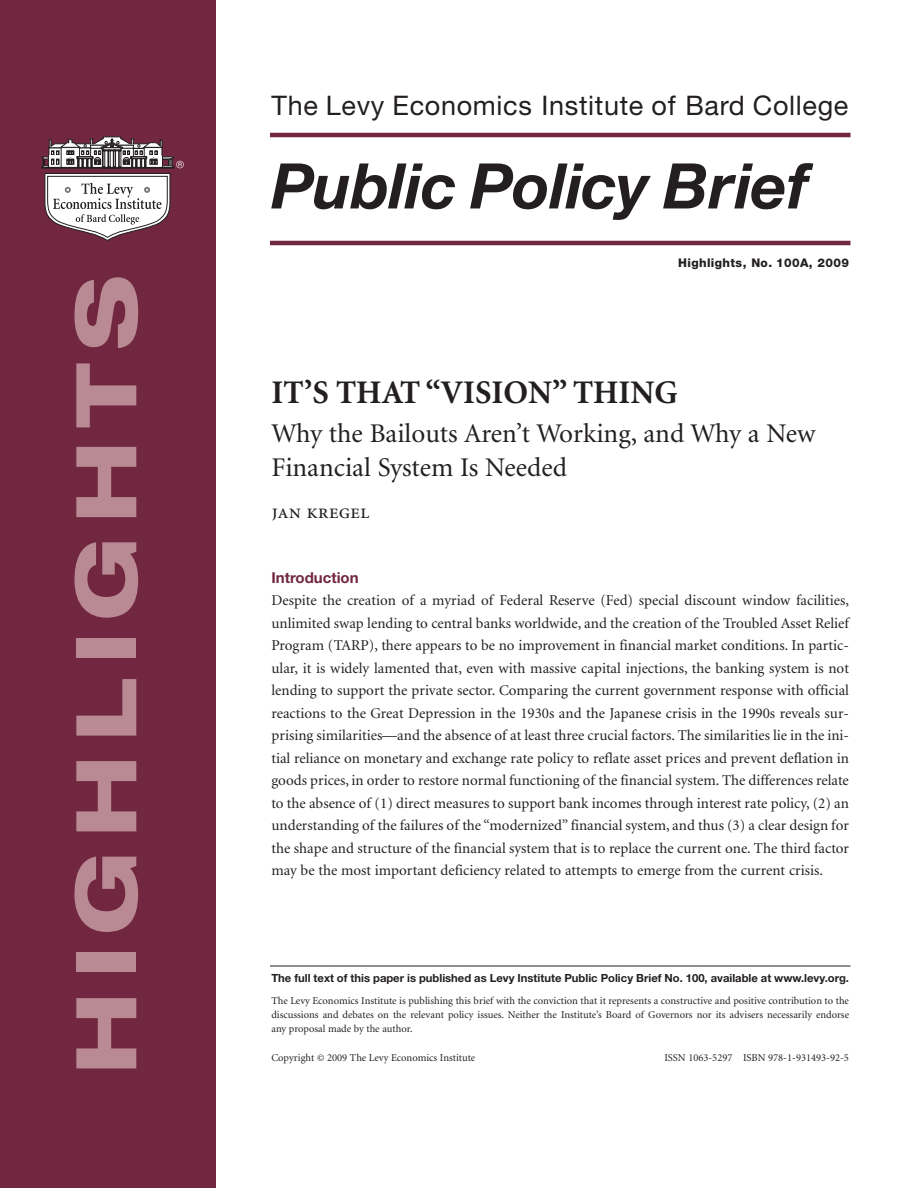
<style>
.page{position:relative;width:918px;height:1188px;background:#fff}
.page>*{position:absolute;margin:0;border:0;box-sizing:border-box;transform-origin:0 0}
.t1{font:800 expanded 84px "Helvetica Neue";letter-spacing:.16em;color:#ba8a94}
.t2{font:italic 700 63px "Helvetica Neue";color:#231f20}
.t3{font:700 33px "Minion";color:#231f20}
.t4{font:27px/34.5px "Minion";color:#231f20}
.t5{font:27px "Helvetica Neue";letter-spacing:.025em;color:#231f20}
.t6{font:21px "Minion Exp";color:#231f20}
.t7{font:15px/22.5px "Minion";color:#231f20;text-align:justify}
.t8{font:700 15px "Helvetica Neue";color:#71273f}
.t9{font:800 12px "Helvetica Neue";letter-spacing:.03em;color:#231f20}
.t10{font:700 11.25px "Helvetica Neue";color:#231f20}
.t11{font:10.5px/14.2px "Minion";color:#231f20;text-align:justify}
</style>
<div class="page">
<div style="left:0;top:0;width:216px;height:1188px;background:#71273f"></div>
<hr style="left:270px;top:241px;width:580px;height:4px;background:#71273f">
<hr style="left:270px;top:133px;width:580px;height:4px;background:#71273f">
<hr style="left:270px;top:966px;width:580px;height:1px;background:#231f20">
<svg style="left:42px;top:137px;width:142px;height:104px"></svg>
<h1 class="t1" style="left:75px;top:1075px;width:801px;rotate:-90deg">HIGHLIGHTS</h1>
<h3 class="t5" style="left:272px;top:96px;width:578px">The Levy Economics Institute of Bard College</h3>
<h2 class="t2" style="left:272px;top:163px;width:539px">Public Policy Brief</h2>
<p class="t9" style="left:678px;top:258px;width:172px">Highlights, No. 100A, 2009</p>
<h3 class="t3" style="left:271px;top:379px;width:408px">IT’S THAT “VISION” THING</h3>
<h3 class="t4" style="left:271px;top:418px;width:546px">Why the Bailouts Aren’t Working, and Why a New<br>Financial System Is Needed</h3>
<h3 class="t6" style="left:271px;top:499px;width:100px">jan kregel</h3>
<p class="t8" style="left:271px;top:572px;width:89px">Introduction</p>
<p class="t7" style="left:271px;top:591px;width:579px">Despite the creation of a myriad of Federal Reserve (Fed) special discount window facilities, unlimited swap lending to central banks worldwide, and the creation of the Troubled Asset Relief Program (TARP), there appears to be no improvement in financial market conditions. In partic&shy;ular, it is widely lamented that, even with massive capital injections, the banking system is not lending to support the private sector. Comparing the current government response with official reactions to the Great Depression in the 1930s and the Japanese crisis in the 1990s reveals sur&shy;prising similarities—and the absence of at least three crucial factors. The similarities lie in the ini&shy;tial reliance on monetary and exchange rate policy to reflate asset prices and prevent deflation in goods prices, in order to restore normal functioning of the financial system. The differences relate to the absence of (1) direct measures to support bank incomes through interest rate policy, (2) an understanding of the failures of the “modernized” financial system, and thus (3) a clear design for the shape and structure of the financial system that is to replace the current one. The third factor may be the most important deficiency related to attempts to emerge from the current crisis.</p>
<p class="t10" style="left:271px;top:974px;width:579px">The full text of this paper is published as Levy Institute Public Policy Brief No. 100, available at www.levy.org.</p>
<p class="t11" style="left:271px;top:994px;width:579px">The Levy Economics Institute is publishing this brief with the conviction that it represents a constructive and positive contribution to the discussions and debates on the relevant policy issues. Neither the Institute’s Board of Governors nor its advisers necessarily endorse any proposal made by the author.</p>
<p class="t11" style="left:271px;top:1051px;width:205px">Copyright © 2009 The Levy Economics Institute</p>
<p class="t11" style="left:664px;top:1051px;width:186px">ISSN 1063-5297 ISBN 978-1-931493-92-5</p>
</div>
